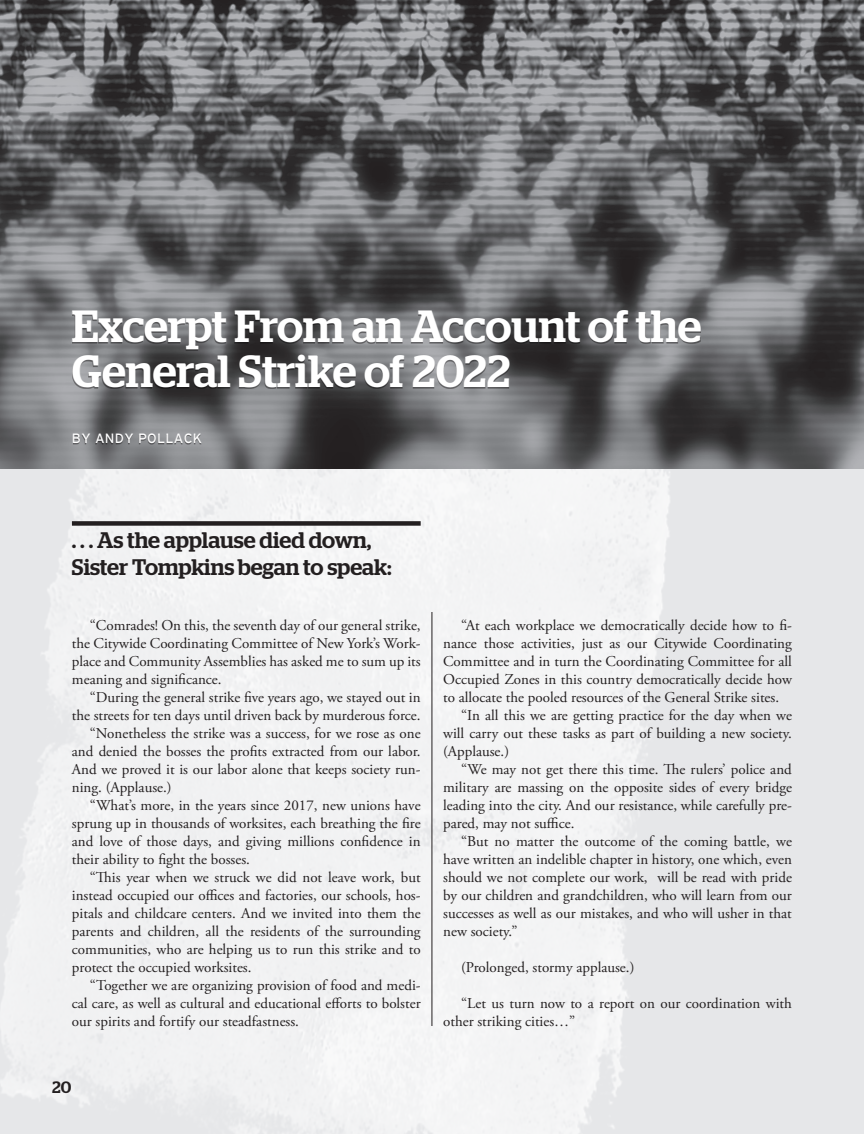
<style>
.page{position:relative;width:864px;height:1134px;background:#e6e7e9}
.page>*{position:absolute;margin:0;border:0;box-sizing:border-box;transform-origin:0 0}
.t1{font:500 45px/45px "Stag";letter-spacing:-.005em;color:#fff}
.t2{font:500 22.5px/27px "Stag";color:#231f20}
.t3{font:500 16.5px "Stag";color:#231f20}
.t4{font:15px/18px "Adobe Garamond Pro";color:#231f20;text-align:justify}
.t5{font:13.5px "Interstate";letter-spacing:.025em;color:#fff}
</style>
<div class="page">
<img style="left:0;top:468px;width:687px;height:666px">
<hr style="left:432px;top:612px;width:1px;height:414px;background:#231f20">
<div style="left:72px;top:521px;width:349px;height:5px;background:#231f20"></div>
<img style="left:0;top:0;width:850px;height:468px">
<div style="left:72px;top:311px;width:629px;height:78px;background:#231f20;opacity:.45"></div>
<div style="left:73px;top:435px;width:129px;height:10px;background:#231f20;opacity:.45"></div>
<img style="left:850px;top:0;width:14px;height:468px">
<h1 class="t1" style="left:72px;top:307px;width:631px">Excerpt From an Account of the<br>General Strike of 2022</h1>
<p class="t5" style="left:72px;top:431px;width:132px">BY ANDY POLLACK</p>
<h2 class="t2" style="left:72px;top:529px;width:321px">. . . As the applause died down,<br>Sister Tompkins began to speak:</h2>
<p class="t4" style="left:72px;top:617px;width:350px;text-indent:18px">“Comrades! On this, the seventh day of our general strike, the Citywide Coordinating Committee of New York’s Work&shy;place and Community Assemblies has asked me to sum up its meaning and significance.</p>
<p class="t4" style="left:90px;top:689px;width:332px">“During the general strike five years ago, we stayed out in</p>
<p class="t4" style="left:72px;top:707px;width:350px">the streets for ten days until driven back by murderous force.</p>
<p class="t4" style="left:90px;top:725px;width:332px">“Nonetheless the strike was a success, for we rose as one</p>
<p class="t4" style="left:72px;top:743px;width:350px">and denied the bosses the profits extracted from our labor.</p>
<p class="t4" style="left:72px;top:761px;width:350px">And we proved it is our labor alone that keeps society run-</p>
<p class="t4" style="left:72px;top:779px;width:101px">ning. (Applause.)</p>
<p class="t4" style="left:90px;top:797px;width:332px">“What’s more, in the years since 2017, new unions have</p>
<p class="t4" style="left:72px;top:815px;width:350px">sprung up in thousands of worksites, each breathing the fire</p>
<p class="t4" style="left:72px;top:833px;width:350px">and love of those days, and giving millions confidence in</p>
<p class="t4" style="left:72px;top:851px;width:180px">their ability to fight the bosses.</p>
<p class="t4" style="left:90px;top:869px;width:332px">“This year when we struck we did not leave work, but</p>
<p class="t4" style="left:72px;top:887px;width:350px">instead occupied our offices and factories, our schools, hos-</p>
<p class="t4" style="left:72px;top:905px;width:350px">pitals and childcare centers. And we invited into them the</p>
<p class="t4" style="left:72px;top:923px;width:350px">parents and children, all the residents of the surrounding</p>
<p class="t4" style="left:72px;top:941px;width:350px">communities, who are helping us to run this strike and to</p>
<p class="t4" style="left:72px;top:959px;width:181px">protect the occupied worksites.</p>
<p class="t4" style="left:90px;top:977px;width:332px">“Together we are organizing provision of food and medi-</p>
<p class="t4" style="left:72px;top:995px;width:350px">cal care, as well as cultural and educational efforts to bolster</p>
<p class="t4" style="left:72px;top:1013px;width:229px">our spirits and fortify our steadfastness.</p>
<p class="t3" style="left:52px;top:1081px;width:21px">20</p>
<p class="t4" style="left:461px;top:617px;width:332px">“At each workplace we democratically decide how to fi-</p>
<p class="t4" style="left:443px;top:635px;width:350px">nance those activities, just as our Citywide Coordinating</p>
<p class="t4" style="left:443px;top:653px;width:350px">Committee and in turn the Coordinating Committee for all</p>
<p class="t4" style="left:443px;top:671px;width:350px">Occupied Zones in this country democratically decide how</p>
<p class="t4" style="left:443px;top:689px;width:337px">to allocate the pooled resources of the General Strike sites.</p>
<p class="t4" style="left:461px;top:707px;width:332px">“In all this we are getting practice for the day when we</p>
<p class="t4" style="left:443px;top:725px;width:350px">will carry out these tasks as part of building a new society.</p>
<p class="t4" style="left:443px;top:743px;width:67px">(Applause.)</p>
<p class="t4" style="left:461px;top:761px;width:332px">“We may not get there this time. The rulers’ police and</p>
<p class="t4" style="left:443px;top:779px;width:350px">military are massing on the opposite sides of every bridge</p>
<p class="t4" style="left:443px;top:797px;width:350px">leading into the city. And our resistance, while carefully pre-</p>
<p class="t4" style="left:443px;top:815px;width:133px">pared, may not suffice.</p>
<p class="t4" style="left:461px;top:833px;width:332px">“But no matter the outcome of the coming battle, we</p>
<p class="t4" style="left:443px;top:851px;width:350px">have written an indelible chapter in history, one which, even</p>
<p class="t4" style="left:443px;top:869px;width:350px">should we not complete our work, will be read with pride</p>
<p class="t4" style="left:443px;top:887px;width:350px">by our children and grandchildren, who will learn from our</p>
<p class="t4" style="left:443px;top:905px;width:350px">successes as well as our mistakes, and who will usher in that</p>
<p class="t4" style="left:443px;top:923px;width:76px">new society.”</p>
<p class="t4" style="left:461px;top:959px;width:175px">(Prolonged, stormy applause.)</p>
<p class="t4" style="left:443px;top:995px;width:350px;text-indent:18px">“Let us turn now to a report on our coordination with other striking cities…”</p>
</div>
